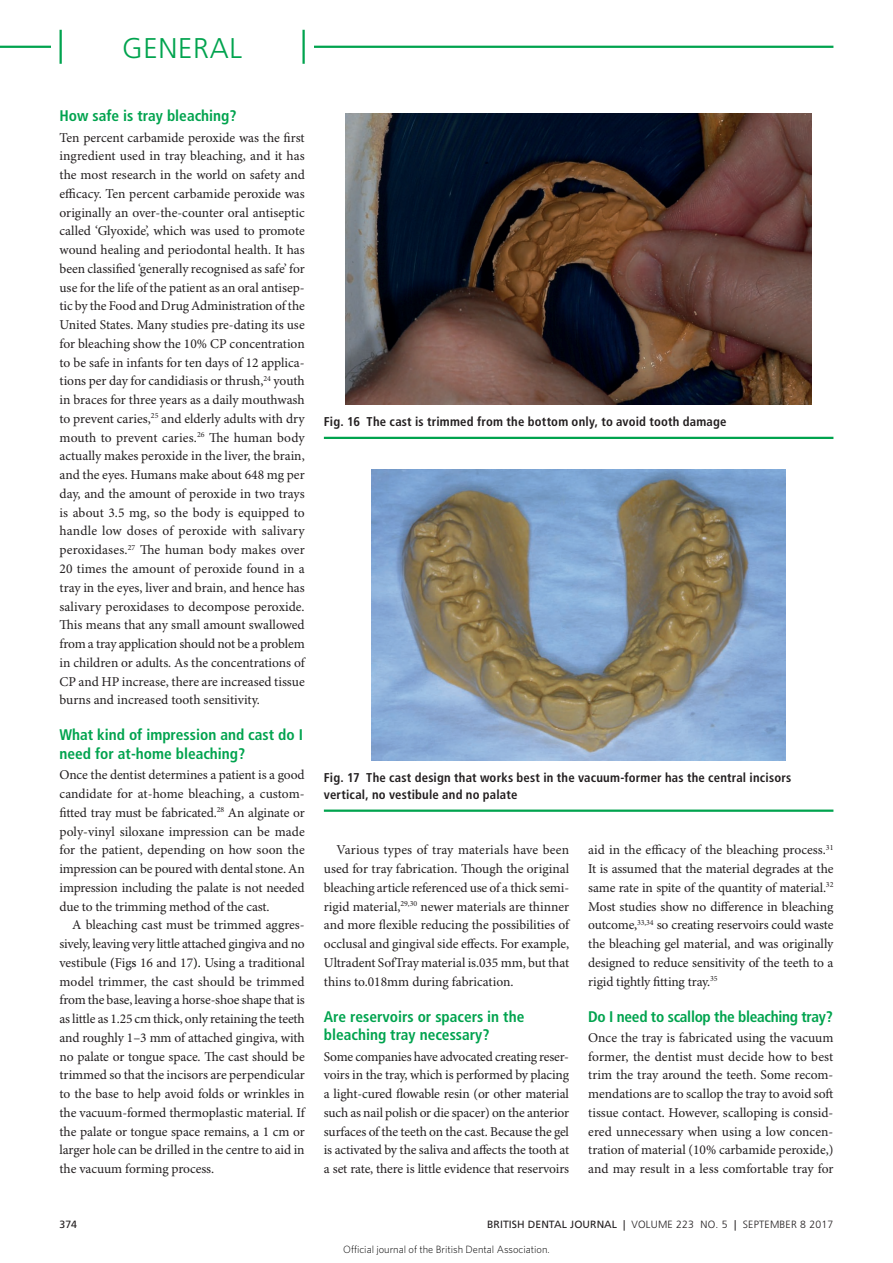
<style>
.page{position:relative;width:893px;height:1263px;background:#fff}
.page>*{position:absolute;margin:0;border:0;box-sizing:border-box;transform-origin:0 0}
.t1{font:300 28.5px "Frutiger LT Std";letter-spacing:.025em;color:#00a34e}
.crosshead_2{font:700 condensed 15.3px/18.8px "Frutiger LT Std";color:#00a34e}
.crosshead_2-2{font:700 condensed 15.3px "Frutiger LT Std";letter-spacing:-.02em;color:#00a34e}
.body_fullout{font:13.5px/18.8px "Minion Pro";letter-spacing:-.005em;color:#231f20;text-align:justify}
.body{font:13.5px/18.8px "Minion Pro";letter-spacing:-.005em;color:#231f20;text-align:justify}
.references{font:700 condensed 12.75px/16.5px "Frutiger LT Std";letter-spacing:.015em;color:#231f20}
.t2{font:300 10.5px "Frutiger LT Std";letter-spacing:.02em;color:#231f20}
.t3{font:300 10.5px "Whitney";color:#000}
.t4{font:10.5px "Frutiger LT Std";color:#231f20}
.s1{color:#000}
.s2{font-weight:400}
</style>
<div class="page">
<hr style="left:324px;top:809px;width:509px;height:3px;background:#00a34e">
<img style="left:372px;top:469px;width:413px;height:291px">
<hr style="left:324px;top:437px;width:509px;height:2px;background:#00a34e">
<img style="left:346px;top:113px;width:465px;height:291px">
<hr style="left:0;top:46px;width:833px;height:2px;background:#00a34e">
<div style="left:51px;top:30px;width:262px;height:34px;background:#fff"></div>
<hr style="left:302px;top:30px;width:3px;height:34px;background:#00a34e">
<hr style="left:60px;top:30px;width:2px;height:34px;background:#00a34e">
<h1 class="t1" style="left:122px;top:32px;width:121px">GENERAL</h1>
<p class="crosshead_2" style="left:60px;top:107px;width:179px">How safe is tray bleaching?</p>
<p class="body_fullout" style="left:60px;top:129px;width:247px">Ten percent carbamide peroxide was the first ingredient used in tray bleaching, and it has the most research in the world on safety and efficacy. Ten percent carbamide peroxide was originally an over-the-counter oral antiseptic called ‘Glyoxide’, which was used to promote wound healing and periodontal health. It has been classified ‘generally recognised as safe’ for use for the life of the patient as an oral antisep&shy;tic by the Food and Drug Administration of the United States. Many studies pre-dating its use for bleaching show the 10% CP concentration to be safe in infants for ten days of 12 applica&shy;tions per day for candidiasis or thrush,<sup>24</sup> youth in braces for three years as a daily mouthwash to prevent caries,<sup>25</sup> and elderly adults with dry mouth to prevent caries.<sup>26</sup> The human body actually makes peroxide in the liver, the brain, and the eyes. Humans make about 648 mg per day, and the amount of peroxide in two trays is about 3.5 mg, so the body is equipped to handle low doses of peroxide with salivary peroxidases.<sup>27</sup> The human body makes over 20 times the amount of peroxide found in a tray in the eyes, liver and brain, and hence has salivary peroxidases to decompose peroxide.<br>This means that any small amount swallowed from a tray application should not be a problem in children or adults. As the concentrations of CP and HP increase, there are increased tissue burns and increased tooth sensitivity.</p>
<p class="crosshead_2" style="left:60px;top:726px;width:245px">What kind of impression and cast do I need for at-home bleaching?</p>
<p class="body_fullout" style="left:60px;top:766px;width:247px">Once the dentist determines a patient is a good candidate for at-home bleaching, a custom&shy;fitted tray must be fabricated.<sup>28</sup> An alginate or poly-vinyl siloxane impression can be made for the patient, depending on how soon the impression can be poured with dental stone. An impression including the palate is not needed due to the trimming method of the cast.</p>
<p class="body" style="left:60px;top:916px;width:247px;text-indent:13px">A bleaching cast must be trimmed aggres&shy;sively, leaving very little attached gingiva and no vestibule <span class="s1">(</span>Fig<span class="s1">s</span> 16 and 17<span class="s1">).</span> Using a traditional model trimmer, the cast should be trimmed from the base, leaving a horse-shoe shape that is as little as 1.25 cm thick, only retaining the teeth and roughly 1–3 mm of attached gingiva, with no palate or tongue space. The cast should be trimmed so that the incisors are perpendicular to the base to help avoid folds or wrinkles in the vacuum-formed thermoplastic material. If the palate or tongue space remains, a 1 cm or larger hole can be drilled in the centre to aid in the vacuum forming process.</p>
<p class="references" style="left:324px;top:413px;width:404px">Fig. 16 The cast is trimmed from the bottom only, to avoid tooth damage</p>
<p class="references" style="left:324px;top:769px;width:469px">Fig. 17 The cast design that works best in the vacuum-former has the central incisors vertical, no vestibule and no palate</p>
<p class="body" style="left:324px;top:841px;width:247px;text-indent:13px">Various types of tray materials have been used for tray fabrication. Though the original bleaching article referenced use of a thick semi&shy;rigid material,<sup>29,30</sup> newer materials are thinner and more flexible reducing the possibilities of occlusal and gingival side effects. For example, Ultradent SofTray material is.035 mm, but that thins to.018mm during fabrication.</p>
<p class="crosshead_2" style="left:324px;top:1007px;width:202px">Are reservoirs or spacers in the bleaching tray necessary?</p>
<p class="body_fullout" style="left:324px;top:1047px;width:247px">Some companies have advocated creating reser&shy;voirs in the tray, which is performed by placing a light-cured flowable resin (or other material such as nail polish or die spacer) on the anterior surfaces of the teeth on the cast. Because the gel is activated by the saliva and affects the tooth at a set rate, there is little evidence that reservoirs</p>
<p class="body_fullout" style="left:588px;top:841px;width:247px">aid in the efficacy of the bleaching process.<sup>31<br></sup>It is assumed that the material degrades at the same rate in spite of the quantity of material.<sup>32<br></sup>Most studies show no difference in bleaching outcome,<sup>33,34</sup> so creating reservoirs could waste the bleaching gel material, and was originally designed to reduce sensitivity of the teeth to a rigid tightly fitting tray.<sup>35</sup></p>
<p class="crosshead_2-2" style="left:588px;top:1007px;width:246px">Do I need to scallop the bleaching tray?</p>
<p class="body_fullout" style="left:588px;top:1029px;width:247px">Once the tray is fabricated using the vacuum former, the dentist must decide how to best trim the tray around the teeth. Some recom&shy;mendations are to scallop the tray to avoid soft tissue contact. However, scalloping is consid&shy;ered unnecessary when using a low concen&shy;tration of material (10% carbamide peroxide,) and may result in a less comfortable tray for</p>
<p class="t4" style="left:60px;top:1218px;width:19px">374</p>
<p class="t2" style="left:487px;top:1219px;width:348px"><span class="s2">BRITISH DENTAL JOURNAL |</span> VOLUME 223 NO. 5 <span class="s2">|</span> SEPTEMBER 8 2017</p>
<p class="t3" style="left:343px;top:1243px;width:208px">Official journal of the British Dental Association.</p>
</div>
